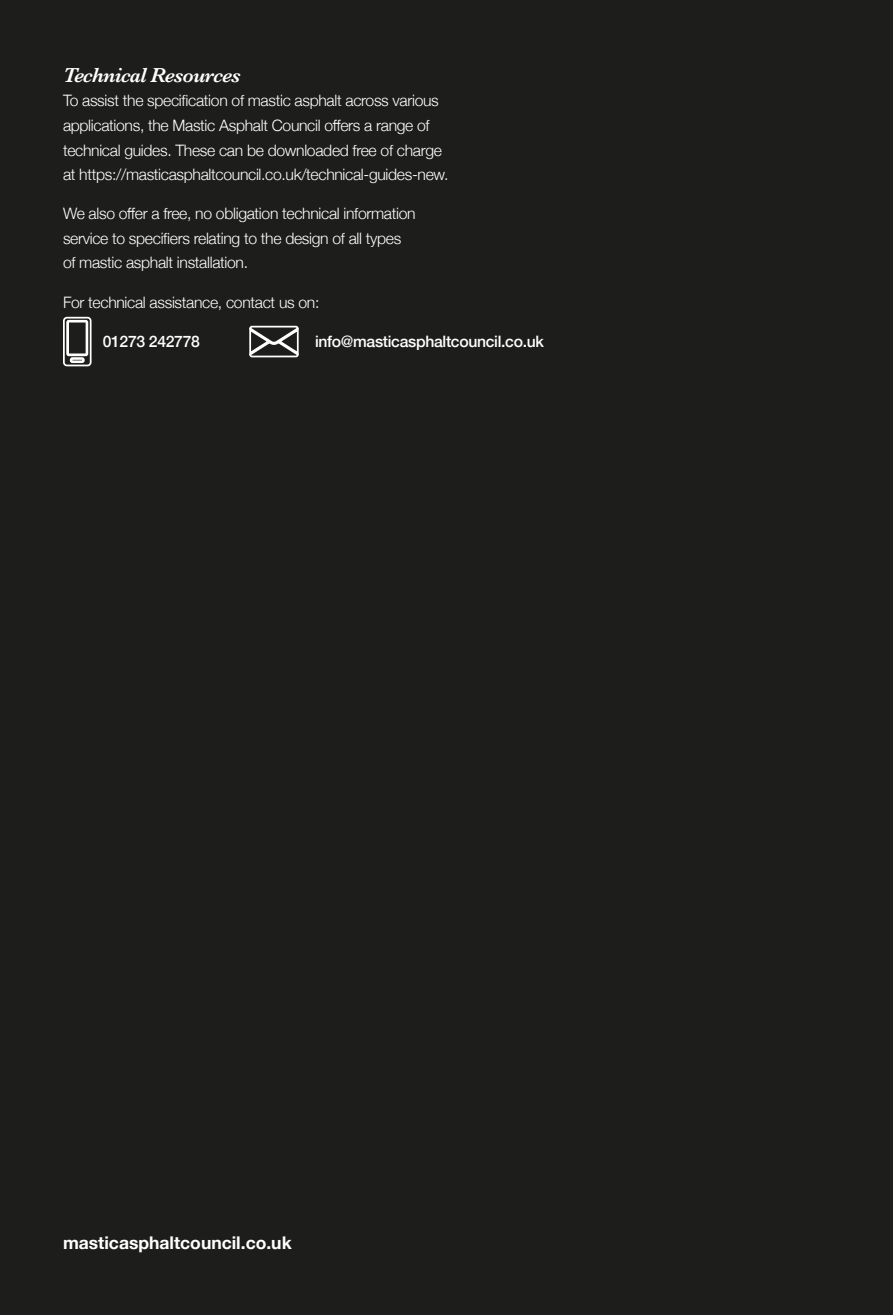
<style>
.page{position:relative;width:893px;height:1315px;background:#1d1d1b}
.page>*{position:absolute;margin:0;border:0;box-sizing:border-box;transform-origin:0 0}
.t1{font:italic 600 21px "Baskerville";letter-spacing:-.035em;color:#fff}
.t2{font:700 17.5px "Helvetica Neue";color:#fff}
.t3{font:300 15.75px/24.5px "Helvetica Neue";letter-spacing:-.02em;color:#fff}
.t4{font:500 15.75px "Helvetica Neue";letter-spacing:-.02em;color:#fff}
</style>
<div class="page">
<svg style="left:249px;top:325px;width:50px;height:33px"></svg>
<svg style="left:63px;top:316px;width:29px;height:51px"></svg>
<h1 class="t1" style="left:63px;top:68px;width:179px">Technical Resources</h1>
<p class="t3" style="left:63px;top:87px;width:387px">To assist the specification of mastic asphalt across various applications, the Mastic Asphalt Council offers a range of technical guides. These can be downloaded free of charge at https://masticasphaltcouncil.co.uk/technical-guides-new.</p>
<p class="t3" style="left:63px;top:200px;width:354px">We also offer a free, no obligation technical information service to specifiers relating to the design of all types of mastic asphalt installation.</p>
<p class="t3" style="left:63px;top:289px;width:258px">For technical assistance, contact us on:</p>
<p class="t4" style="left:103px;top:336px;width:99px">01273 242778</p>
<p class="t4" style="left:315px;top:336px;width:230px">info@masticasphaltcouncil.co.uk</p>
<p class="t2" style="left:63px;top:1228px;width:230px">masticasphaltcouncil.co.uk</p>
</div>
